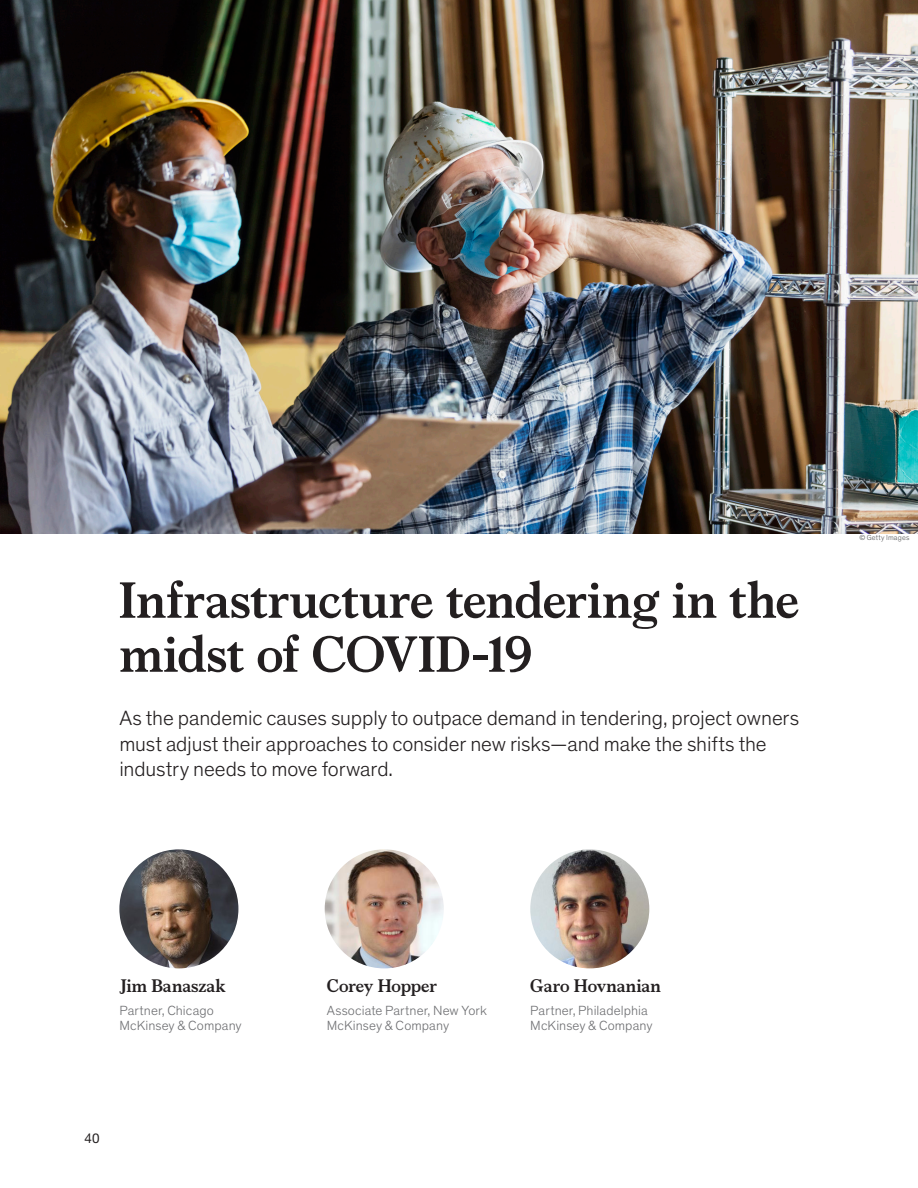
<style>
.page{position:relative;width:918px;height:1188px;background:#fff}
.page>*{position:absolute;margin:0;border:0;box-sizing:border-box;transform-origin:0 0}
.Title_of_article-dee{font:700 51px/54px "Bower";letter-spacing:-.005em;color:#231f20}
.Standfirst-Dek_Thein{font:300 21px/25.5px "Theinhardt Pan";letter-spacing:-.005em;color:#231f20}
.t1{font:700 18px "Bower";letter-spacing:-.005em;color:#231f20}
.t2{font:300 13.5px/15px "Theinhardt Pan";letter-spacing:.01em;color:#6c6d70}
.t3{font:13.5px "Helvetica Neue LT Std";color:#231f20}
.Art_Photo_credit{font:300 7.5px "Theinhardt Pan";letter-spacing:.025em;color:#57585a}
</style>
<div class="page">
<img style="left:0;top:0;width:918px;height:534px">
<img style="left:119px;top:849px;width:119px;height:119px;border-radius:60px">
<img style="left:325px;top:849px;width:119px;height:119px;border-radius:60px">
<img style="left:530px;top:849px;width:119px;height:119px;border-radius:60px">
<p class="Title_of_article-dee" style="left:119px;top:570px;width:682px">Infrastructure tendering in the midst of COVID-19</p>
<p class="Standfirst-Dek_Thein" style="left:119px;top:704px;width:681px">As the pandemic causes supply to outpace demand in tendering, project owners must adjust their approaches to consider new risks—and make the shifts the industry needs to move forward.</p>
<p class="Art_Photo_credit" style="left:859px;top:532px;width:52px">© Getty Images</p>
<p class="t1" style="left:119px;top:972px;width:108px">Jim Banaszak</p>
<p class="t2" style="left:119px;top:1003px;width:124px">Partner, Chicago<br>McKinsey &amp; Company</p>
<p class="t3" style="left:85px;top:1130px;width:17px">40</p>
<p class="t1" style="left:327px;top:972px;width:112px">Corey Hopper</p>
<p class="t2" style="left:327px;top:1003px;width:162px">Associate Partner, New York<br>McKinsey &amp; Company</p>
<p class="t1" style="left:530px;top:972px;width:132px">Garo Hovnanian</p>
<p class="t2" style="left:530px;top:1003px;width:124px">Partner, Philadelphia<br>McKinsey &amp; Company</p>
</div>
